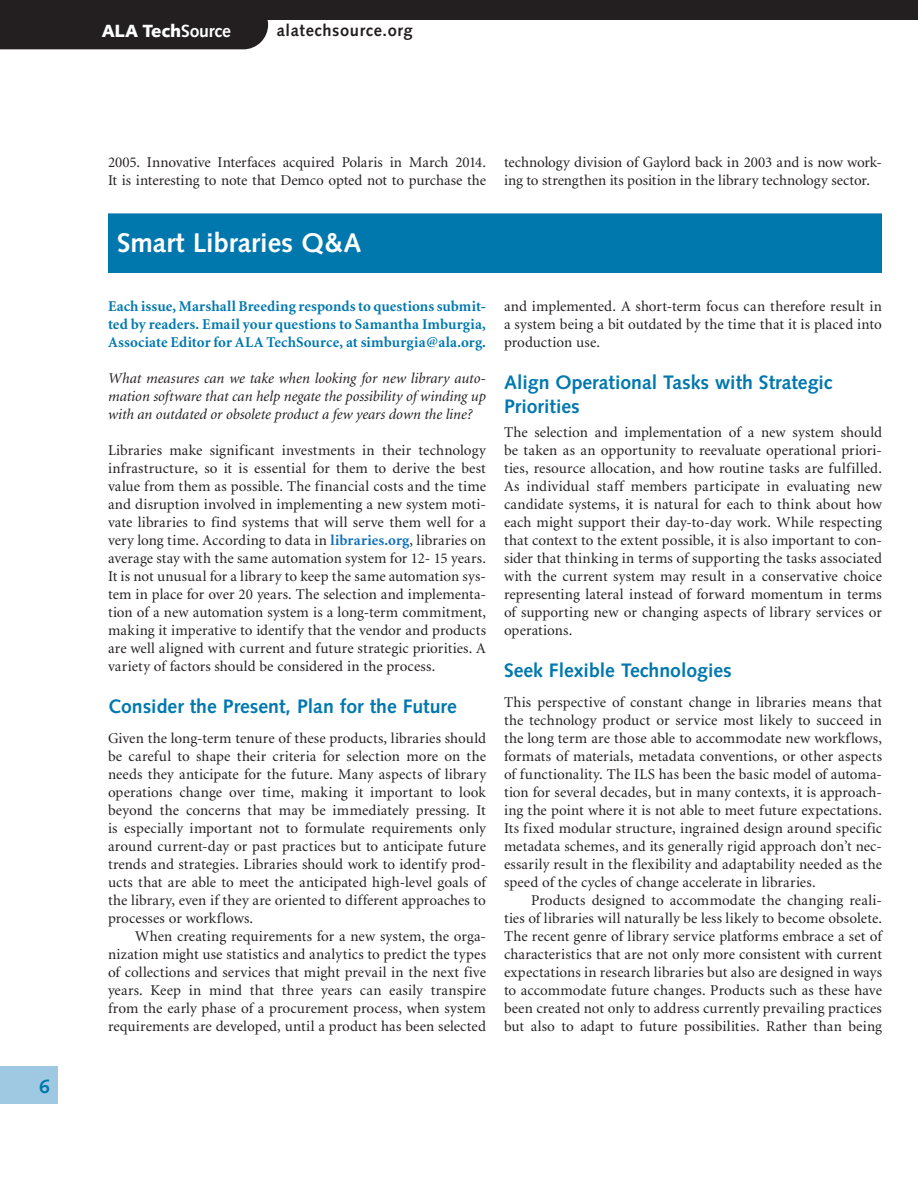
<style>
.page{position:relative;width:918px;height:1188px;background:#fff}
.page>*{position:absolute;margin:0;border:0;box-sizing:border-box;transform-origin:0 0}
.t1{font:700 27px "Syntax";color:#fff}
.t2{font:700 19.5px/24px "Syntax";color:#0078ae}
.t3{font:900 17.7px "Syntax";letter-spacing:-.015em;color:#fff}
.t4{font:700 16.5px "Syntax";letter-spacing:.035em;color:#231f20}
.t5{font:15px/18px "Minion";color:#231f20;text-align:justify}
.t6{font:italic 15px/18px "Minion";letter-spacing:-.005em;color:#231f20;text-align:justify}
.t7{font:700 15px/18px "Minion";letter-spacing:.01em;color:#0078ae;text-align:justify}
.s1{font-weight:700}
.s2{font-weight:700;color:#1070b9}
</style>
<div class="page">
<div style="left:0;top:0;width:918px;height:20px;background:#231f20"></div>
<div style="left:0;top:20px;width:268px;height:29px;background:#231f20"></div>
<div style="left:0;top:1066px;width:58px;height:38px;background:#9fc8e2"></div>
<div style="left:108px;top:213px;width:774px;height:60px;background:#0078ae"></div>
<h2 class="t2" style="left:39px;top:1074px;width:12px">6</h2>
<p class="t3" style="left:102px;top:20px;width:131px">ALA Tech<span class="s1">Source</span></p>
<p class="t4" style="left:277px;top:21px;width:137px">alatechsource.org</p>
<p class="t5" style="left:108px;top:153px;width:380px">2005. Innovative Interfaces acquired Polaris in March 2014.<br>It is interesting to note that Demco opted not to purchase the</p>
<p class="t5" style="left:504px;top:153px;width:379px">technology division of Gaylord back in 2003 and is now work&shy;ing to strengthen its position in the library technology sector.</p>
<h1 class="t1" style="left:117px;top:227px;width:246px">Smart Libraries Q&amp;A</h1>
<p class="t7" style="left:108px;top:297px;width:379px">Each issue, Marshall Breeding responds to questions submit&shy;ted by readers. Email your questions to Samantha Imburgia, Associate Editor for ALA TechSource, at simburgia@ala.org.</p>
<p class="t6" style="left:108px;top:369px;width:380px">What measures can we take when looking for new library auto&shy;mation software that can help negate the possibility of winding up with an outdated or obsolete product a few years down the line?</p>
<p class="t5" style="left:108px;top:441px;width:380px">Libraries make significant investments in their technology infrastructure, so it is essential for them to derive the best value from them as possible. The financial costs and the time and disruption involved in implementing a new system moti&shy;vate libraries to find systems that will serve them well for a very long time. According to data in <span class="s2">libraries.org</span>, libraries on average stay with the same automation system for 12- 15 years.<br>It is not unusual for a library to keep the same automation sys&shy;tem in place for over 20 years. The selection and implementa&shy;tion of a new automation system is a long-term commitment, making it imperative to identify that the vendor and products are well aligned with current and future strategic priorities. A variety of factors should be considered in the process.</p>
<h2 class="t2" style="left:108px;top:694px;width:350px">Consider the Present, Plan for the Future</h2>
<p class="t5" style="left:108px;top:729px;width:380px">Given the long-term tenure of these products, libraries should be careful to shape their criteria for selection more on the needs they anticipate for the future. Many aspects of library operations change over time, making it important to look beyond the concerns that may be immediately pressing. It is especially important not to formulate requirements only around current-day or past practices but to anticipate future trends and strategies. Libraries should work to identify prod&shy;ucts that are able to meet the anticipated high-level goals of the library, even if they are oriented to different approaches to processes or workflows.</p>
<p class="t5" style="left:108px;top:927px;width:380px;text-indent:27px">When creating requirements for a new system, the orga&shy;nization might use statistics and analytics to predict the types of collections and services that might prevail in the next five years. Keep in mind that three years can easily transpire from the early phase of a procurement process, when system requirements are developed, until a product has been selected</p>
<p class="t5" style="left:504px;top:297px;width:379px">and implemented. A short-term focus can therefore result in a system being a bit outdated by the time that it is placed into production use.</p>
<h2 class="t2" style="left:504px;top:370px;width:330px">Align Operational Tasks with Strategic<br>Priorities</h2>
<p class="t5" style="left:504px;top:423px;width:380px">The selection and implementation of a new system should be taken as an opportunity to reevaluate operational priori&shy;ties, resource allocation, and how routine tasks are fulfilled.<br>As individual staff members participate in evaluating new candidate systems, it is natural for each to think about how each might support their day-to-day work. While respecting that context to the extent possible, it is also important to con&shy;sider that thinking in terms of supporting the tasks associated with the current system may result in a conservative choice representing lateral instead of forward momentum in terms of supporting new or changing aspects of library services or operations.</p>
<h2 class="t2" style="left:504px;top:658px;width:229px">Seek Flexible Technologies</h2>
<p class="t5" style="left:504px;top:693px;width:380px">This perspective of constant change in libraries means that the technology product or service most likely to succeed in the long term are those able to accommodate new workflows, formats of materials, metadata conventions, or other aspects of functionality. The ILS has been the basic model of automa&shy;tion for several decades, but in many contexts, it is approach&shy;ing the point where it is not able to meet future expectations.<br>Its fixed modular structure, ingrained design around specific metadata schemes, and its generally rigid approach don’t nec&shy;essarily result in the flexibility and adaptability needed as the speed of the cycles of change accelerate in libraries.</p>
<p class="t5" style="left:504px;top:891px;width:380px;text-indent:27px">Products designed to accommodate the changing reali&shy;ties of libraries will naturally be less likely to become obsolete.<br>The recent genre of library service platforms embrace a set of characteristics that are not only more consistent with current expectations in research libraries but also are designed in ways to accommodate future changes. Products such as these have been created not only to address currently prevailing practices but also to adapt to future possibilities. Rather than being</p>
</div>
